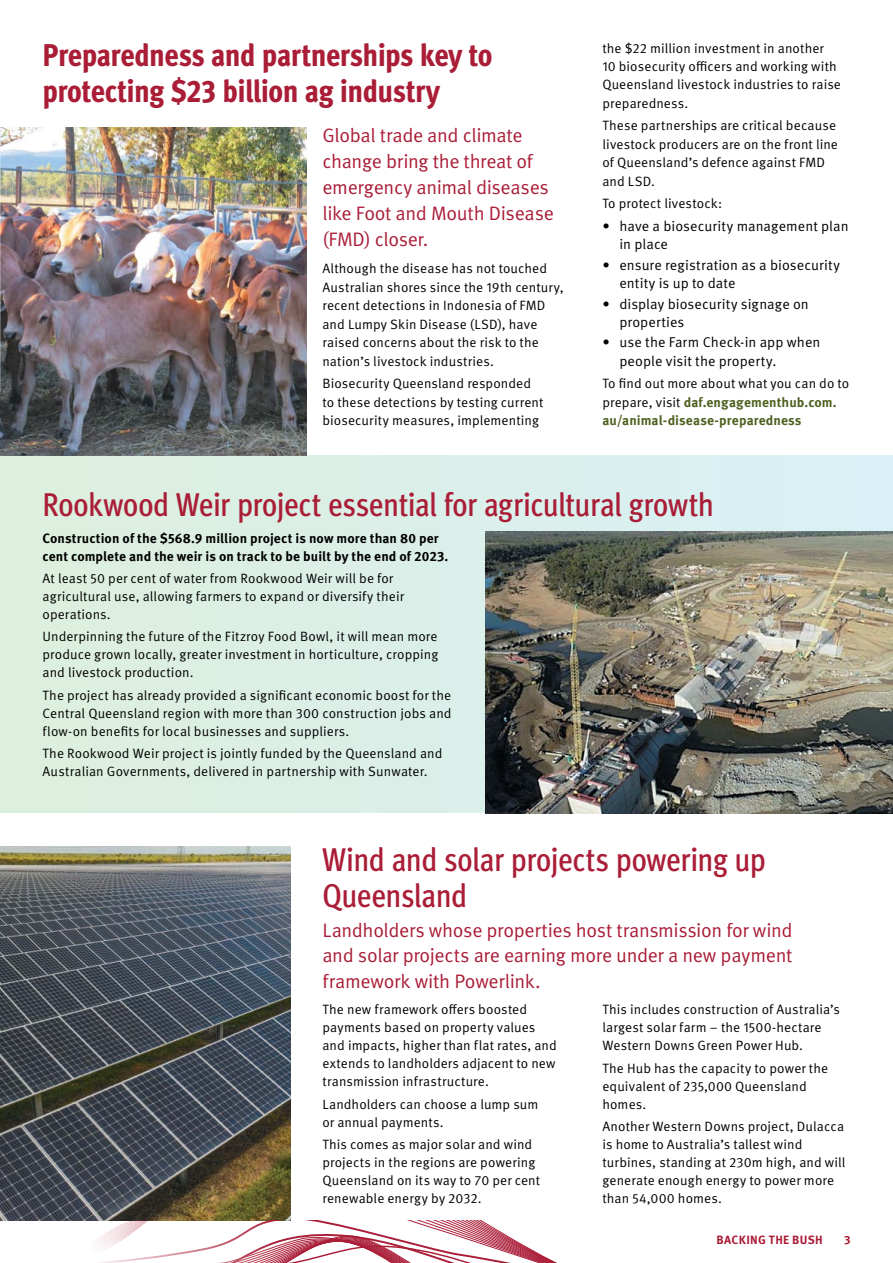
<style>
.page{position:relative;width:893px;height:1263px;background:#fff}
.page>*{position:absolute;margin:0;border:0;box-sizing:border-box;transform-origin:0 0}
.t1{font:500 condensed 33px/36px "Meta Pro";letter-spacing:-.015em;color:#aa1d37}
.t2{font:800 condensed 31.5px/36px "Meta Pro";letter-spacing:-.02em;color:#aa1d37}
.t3{font:19.5px/26px "Meta Pro Norm";letter-spacing:-.02em;color:#aa1d37}
.t4{font:14.25px/18.3px "Meta Pro Norm";letter-spacing:.005em;color:#000}
.t5{font:13.5px/18px "Meta Pro Norm";letter-spacing:.01em;color:#000}
.t6{font:700 13.5px/18px "Meta Pro";letter-spacing:.005em;color:#000}
.t7{font:700 13.5px/18.3px "Meta Pro";letter-spacing:.005em;color:#4f6020}
.t8{font:700 12px "Meta Pro";letter-spacing:.025em;color:#aa1d37}
.s1{font-family:"Meta Pro Norm";font-weight:400;color:#000}
</style>
<div class="page">
<div style="left:0;top:455px;width:893px;height:357px;background:linear-gradient(to right,#def0de,#d5edf3)"></div>
<img style="left:0;top:846px;width:291px;height:374px">
<img style="left:0;top:128px;width:306px;height:327px">
<img style="left:486px;top:532px;width:407px;height:281px">
<img style="left:0;top:0;width:1px;height:391px">
<svg style="left:0;top:1220px;width:557px;height:43px"></svg>
<h2 class="t2" style="left:43px;top:36px;width:451px">Preparedness and partnerships key to protecting $23 billion ag industry</h2>
<h3 class="t3" style="left:322px;top:121px;width:233px">Global trade and climate change bring the threat of emergency animal diseases like Foot and Mouth Disease (FMD) closer.</h3>
<p class="t5" style="left:322px;top:258px;width:243px;line-height:18.5px">Although the disease has not touched Australian shores since the 19th century, recent detections in Indonesia of FMD and Lumpy Skin Disease (LSD), have raised concerns about the risk to the nation’s livestock industries.</p>
<p class="t5" style="left:322px;top:373px;width:222px;line-height:18.5px">Biosecurity Queensland responded to these detections by testing current biosecurity measures, implementing</p>
<p class="t5" style="left:602px;top:38px;width:240px">the $22 million investment in another<br>10 biosecurity officers and working with Queensland livestock industries to raise preparedness.</p>
<p class="t5" style="left:602px;top:116px;width:237px">These partnerships are critical because livestock producers are on the front line of Queensland’s defence against FMD and LSD.</p>
<p class="t5" style="left:602px;top:194px;width:121px">To protect livestock:</p>
<p class="t4" style="left:619px;top:216px;width:231px;text-indent:-17px">• have a biosecurity management plan in place</p>
<p class="t4" style="left:619px;top:255px;width:222px;text-indent:-17px">• ensure registration as a biosecurity entity is up to date</p>
<p class="t4" style="left:619px;top:294px;width:191px;text-indent:-17px">• display biosecurity signage on properties</p>
<p class="t4" style="left:619px;top:332px;width:203px;text-indent:-17px">• use the Farm Check-in app when people visit the property.</p>
<p class="t5" style="left:602px;top:374px;width:248px">To find out more about what you can do to</p>
<p class="t7" style="left:602px;top:392px;width:236px"><span class="s1">prepare, visit</span> daf.engagementhub.com. au/animal-disease-preparedness</p>
<h1 class="t1" style="left:43px;top:484px;width:673px">Rookwood Weir project essential for agricultural growth</h1>
<p class="t6" style="left:43px;top:528px;width:407px">Construction of the $568.9 million project is now more than 80 per cent complete and the weir is on track to be built by the end of 2023.</p>
<p class="t5" style="left:43px;top:568px;width:363px">At least 50 per cent of water from Rookwood Weir will be for agricultural use, allowing farmers to expand or diversify their operations.</p>
<p class="t5" style="left:43px;top:627px;width:397px;text-align:justify">Underpinning the future of the Fitzroy Food Bowl, it will mean more produce grown locally, greater investment in horticulture, cropping and livestock production.</p>
<p class="t5" style="left:43px;top:685px;width:411px;text-align:justify">The project has already provided a significant economic boost for the Central Queensland region with more than 300 construction jobs and flow-on benefits for local businesses and suppliers.</p>
<p class="t5" style="left:43px;top:743px;width:401px">The Rookwood Weir project is jointly funded by the Queensland and<br>Australian Governments, delivered in partnership with Sunwater.</p>
<h1 class="t1" style="left:322px;top:839px;width:445px">Wind and solar projects powering up<br>Queensland</h1>
<h3 class="t3" style="left:322px;top:916px;width:472px;line-height:25.5px;text-align:justify">Landholders whose properties host transmission for wind and solar projects are earning more under a new payment framework with Powerlink.</h3>
<p class="t5" style="left:322px;top:1000px;width:236px">The new framework offers boosted payments based on property values and impacts, higher than flat rates, and extends to landholders adjacent to new transmission infrastructure.</p>
<p class="t5" style="left:322px;top:1094px;width:217px">Landholders can choose a lump sum or annual payments.</p>
<p class="t5" style="left:322px;top:1134px;width:219px">This comes as major solar and wind projects in the regions are powering<br>Queensland on its way to 70 per cent renewable energy by 2032.</p>
<p class="t5" style="left:602px;top:1000px;width:239px">This includes construction of Australia’s largest solar farm – the 1500-hectare<br>Western Downs Green Power Hub.</p>
<p class="t5" style="left:602px;top:1058px;width:227px">The Hub has the capacity to power the equivalent of 235,000 Queensland homes.</p>
<p class="t5" style="left:602px;top:1116px;width:245px">Another Western Downs project, Dulacca is home to Australia’s tallest wind turbines, standing at 230m high, and will generate enough energy to power more than 54,000 homes.</p>
<p class="t8" style="left:717px;top:1231px;width:108px">BACKING THE BUSH</p>
<p class="t8" style="left:844px;top:1231px;width:8px">3</p>
</div>
